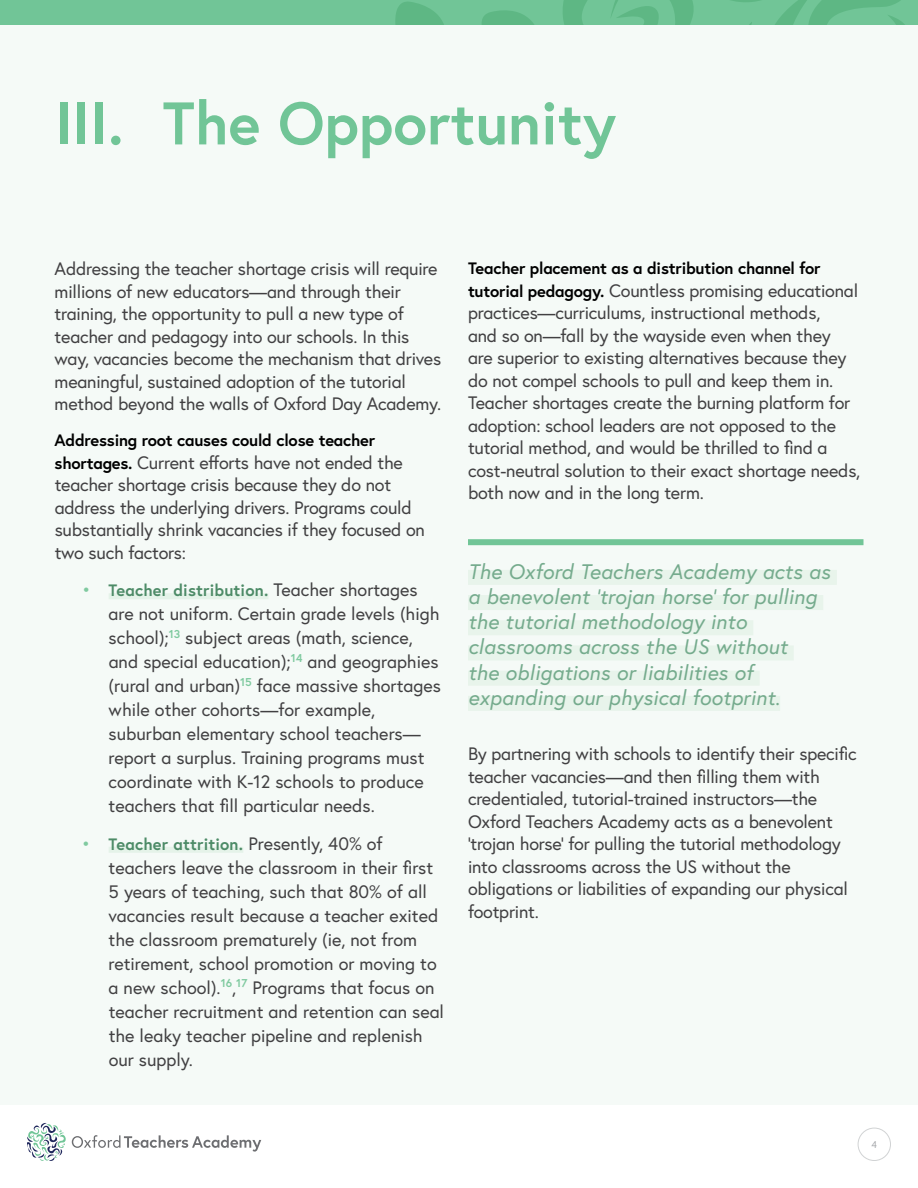
<style>
.page{position:relative;width:918px;height:1188px;background:#fff}
.page>*{position:absolute;margin:0;border:0;box-sizing:border-box;transform-origin:0 0}
.t1{font:700 60px "Europa";color:#71c597}
.t2{font:italic 21px/25.2px "Europa";letter-spacing:.015em;color:#75ab8d}
.t3{font:18px/22.5px "Europa";letter-spacing:-.01em;color:#414042}
.t4{font:700 16.5px "Europa";letter-spacing:-.01em;color:#000}
.t5{font:700 16.5px "Europa";letter-spacing:.01em;color:#4d8b67}
.t6{font:9.9px "Europa";color:#a7a9ac}
.s1{font-weight:700;font-size:16.5px;color:#000}
.s2{font-weight:400;font-size:18px;color:#80caa0}
.s3{font-weight:400;font-size:18px;color:#414042}
</style>
<div class="page">
<div style="left:0;top:0;width:918px;height:1105px;background:#f5faf7"></div>
<div style="left:0;top:0;width:918px;height:24px;background:#71c597"></div>
<svg style="left:482px;top:0;width:422px;height:24px"></svg>
<svg style="left:395px;top:2px;width:49px;height:22px"></svg>
<div style="left:858px;top:1128px;width:33px;height:33px;border:1px solid #d1d3d4;border-radius:50%"></div>
<svg style="left:27px;top:1123px;width:39px;height:38px"></svg>
<svg style="left:72px;top:1135px;width:189px;height:17px"></svg>
<div style="left:109px;top:593px;width:159px;height:6px;background:#e5f3e9"></div>
<div style="left:109px;top:847px;width:134px;height:6px;background:#e5f3e9"></div>
<div style="left:468px;top:539px;width:396px;height:6px;background:#71c597"></div>
<div style="left:468px;top:570px;width:369px;height:15px;background:#e8f4eb"></div>
<div style="left:468px;top:595px;width:355px;height:15px;background:#e8f4eb"></div>
<div style="left:468px;top:620px;width:285px;height:15px;background:#e8f4eb"></div>
<div style="left:468px;top:645px;width:326px;height:15px;background:#e8f4eb"></div>
<div style="left:468px;top:671px;width:292px;height:15px;background:#e8f4eb"></div>
<div style="left:468px;top:696px;width:312px;height:15px;background:#e8f4eb"></div>
<h1 class="t1" style="left:55px;top:82px;width:563px">III. The Opportunity</h1>
<p class="t3" style="left:55px;top:257px;width:388px">Addressing the teacher shortage crisis will require millions of new educators—and through their training, the opportunity to pull a new type of teacher and pedagogy into our schools. In this way, vacancies become the mechanism that drives meaningful, sustained adoption of the tutorial method beyond the walls of Oxford Day Academy.</p>
<p class="t4" style="left:55px;top:429px;width:322px">Addressing root causes could close teacher</p>
<p class="t3" style="left:55px;top:451px;width:372px"><span class="s1">shortages.</span> Current efforts have not ended the teacher shortage crisis because they do not address the underlying drivers. Programs could substantially shrink vacancies if they focused on two such factors:</p>
<p class="t5" style="left:82px;top:579px;width:338px"><span class="s2">•</span> Teacher distribution. <span class="s3">Teacher shortages</span></p>
<p class="t3" style="left:109px;top:602px;width:334px;line-height:24px">are not uniform. Certain grade levels (high school);<sup>13</sup> subject areas (math, science, and special education);<sup>14</sup> and geographies (rural and urban)<sup>15</sup> face massive shortages while other cohorts—for example, suburban elementary school teachers— report a surplus. Training programs must coordinate with K-12 schools to produce teachers that fill particular needs.</p>
<p class="t5" style="left:82px;top:833px;width:303px"><span class="s2">•</span> Teacher attrition. <span class="s3">Presently, 40% of</span></p>
<p class="t3" style="left:109px;top:855px;width:337px;line-height:24px">teachers leave the classroom in their first 5 years of teaching, such that 80% of all vacancies result because a teacher exited the classroom prematurely (ie, not from retirement, school promotion or moving to a new school).<sup>16</sup>,<sup>17</sup> Programs that focus on teacher recruitment and retention can seal the leaky teacher pipeline and replenish our supply.</p>
<p class="t4" style="left:468px;top:257px;width:354px">Teacher placement as a distribution channel for</p>
<p class="t3" style="left:468px;top:279px;width:394px"><span class="s1">tutorial pedagogy.</span> Countless promising educational practices—curriculums, instructional methods,<br>and so on—fall by the wayside even when they<br>are superior to existing alternatives because they do not compel schools to pull and keep them in.<br>Teacher shortages create the burning platform for adoption: school leaders are not opposed to the tutorial method, and would be thrilled to find a cost-neutral solution to their exact shortage needs, both now and in the long term.</p>
<p class="t2" style="left:468px;top:559px;width:364px">The Oxford Teachers Academy acts as a benevolent ‘trojan horse’ for pulling the tutorial methodology into classrooms across the US without<br>the obligations or liabilities of expanding our physical footprint.</p>
<p class="t3" style="left:468px;top:742px;width:390px">By partnering with schools to identify their specific teacher vacancies—and then filling them with credentialed, tutorial-trained instructors—the Oxford Teachers Academy acts as a benevolent ‘trojan horse’ for pulling the tutorial methodology into classrooms across the US without the obligations or liabilities of expanding our physical footprint.</p>
<p class="t6" style="left:872px;top:1138px;width:7px">4</p>
</div>
